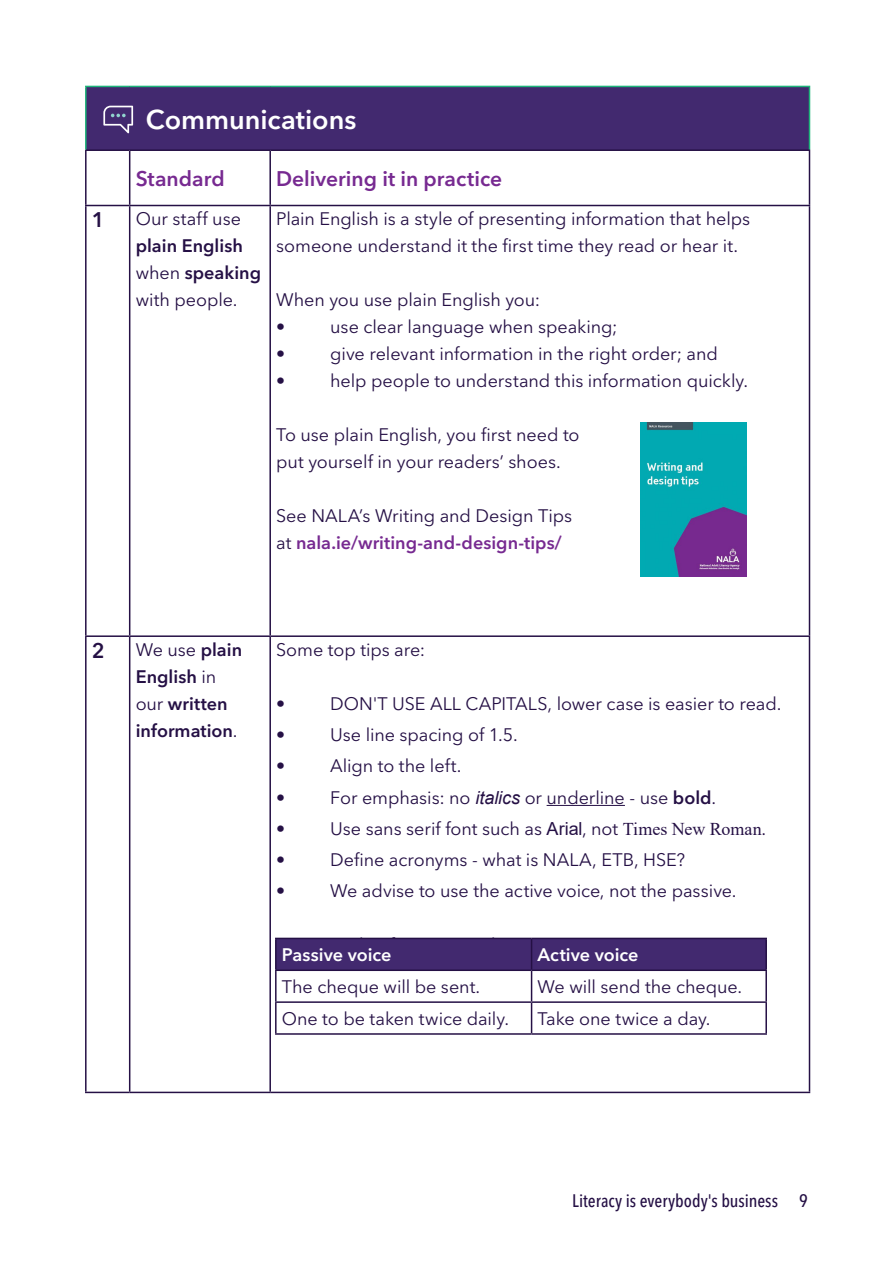
<style>
.page{position:relative;width:893px;height:1263px;background:#fff}
.page>*{position:absolute;margin:0;border:0;box-sizing:border-box;transform-origin:0 0}
.Intro_Dark_Purple{font:600 27px "Avenir Next LT Pro";color:#fff}
.Intro_Dark_Purple-2{font:600 21px "Avenir Next LT Pro";color:#772a91}
.Intro_Dark_Purple-3{font:600 21px "Avenir Next LT Pro";color:#251045}
.Intro_Dark_Purple-4{font:18px/27px "Avenir Next LT Pro";letter-spacing:-.005em;color:#251045}
.Intro_Dark_Purple-5{font:600 18px/27px "Avenir Next LT Pro";letter-spacing:.005em;color:#251045}
.Intro_Dark_Purple-6{font:600 18px "Avenir Next LT Pro";color:#772a91}
.t1{font:500 condensed 18px "Avenir Next LT Pro";color:#251045}
.Intro_Dark_Purple-7{font:600 18px "Avenir Next LT Pro";color:#fff}
.s1{font-weight:600}
.s2{font-weight:400;color:#251045}
.s3{font-weight:400}
.s4{font-family:"Arial";font-style:italic}
.s5{font-family:"Arial"}
.s6{font-family:"Times New Roman"}
</style>
<div class="page">
<div style="left:86px;top:86px;width:723px;height:64px;background:#42296f"></div>
<hr style="left:270px;top:149px;width:540px;height:2px;background:#251045">
<hr style="left:809px;top:151px;width:1px;height:54px;background:#251045">
<hr style="left:85px;top:149px;width:45px;height:2px;background:#251045">
<hr style="left:85px;top:151px;width:2px;height:54px;background:#251045">
<hr style="left:130px;top:149px;width:140px;height:2px;background:#251045">
<hr style="left:129px;top:151px;width:1px;height:54px;background:#251045">
<hr style="left:269px;top:151px;width:2px;height:54px;background:#251045">
<hr style="left:129px;top:206px;width:1px;height:429px;background:#251045">
<hr style="left:269px;top:206px;width:2px;height:429px;background:#251045">
<hr style="left:129px;top:637px;width:1px;height:455px;background:#251045">
<hr style="left:269px;top:637px;width:2px;height:455px;background:#251045">
<hr style="left:85px;top:1092px;width:45px;height:1px;background:#251045">
<hr style="left:130px;top:1092px;width:140px;height:1px;background:#251045">
<hr style="left:270px;top:1092px;width:540px;height:1px;background:#251045">
<hr style="left:85px;top:637px;width:2px;height:455px;background:#251045">
<hr style="left:809px;top:637px;width:1px;height:455px;background:#251045">
<hr style="left:85px;top:205px;width:45px;height:1px;background:#251045">
<hr style="left:85px;top:206px;width:2px;height:429px;background:#251045">
<hr style="left:130px;top:205px;width:140px;height:1px;background:#251045">
<hr style="left:270px;top:205px;width:540px;height:1px;background:#251045">
<hr style="left:809px;top:206px;width:1px;height:429px;background:#251045">
<hr style="left:85px;top:635px;width:45px;height:2px;background:#251045">
<hr style="left:130px;top:635px;width:140px;height:2px;background:#251045">
<hr style="left:270px;top:635px;width:540px;height:2px;background:#251045">
<hr style="left:85px;top:86px;width:45px;height:1px;background:#1eb47a">
<hr style="left:85px;top:87px;width:2px;height:62px;background:#1eb47a">
<hr style="left:130px;top:86px;width:140px;height:1px;background:#1eb47a">
<hr style="left:270px;top:86px;width:540px;height:1px;background:#1eb47a">
<hr style="left:809px;top:87px;width:1px;height:62px;background:#1eb47a">
<hr style="left:547px;top:805px;width:78px;height:1px;background:#251045">
<svg style="left:103px;top:106px;width:30px;height:27px"></svg>
<img style="left:640px;top:422px;width:106px;height:155px">
<div style="left:277px;top:939px;width:488px;height:30px;background:#42296f"></div>
<hr style="left:275px;top:938px;width:257px;height:1px;background:#251045">
<hr style="left:275px;top:939px;width:2px;height:30px;background:#251045">
<hr style="left:531px;top:1003px;width:1px;height:30px;background:#251045">
<hr style="left:275px;top:1003px;width:2px;height:30px;background:#251045">
<hr style="left:765px;top:1003px;width:2px;height:30px;background:#251045">
<hr style="left:275px;top:1033px;width:257px;height:2px;background:#251045">
<hr style="left:532px;top:1033px;width:235px;height:2px;background:#251045">
<hr style="left:275px;top:969px;width:257px;height:2px;background:#251045">
<hr style="left:275px;top:971px;width:2px;height:30px;background:#251045">
<hr style="left:275px;top:1001px;width:257px;height:2px;background:#251045">
<hr style="left:532px;top:938px;width:235px;height:1px;background:#251045">
<hr style="left:531px;top:939px;width:1px;height:30px;background:#251045">
<hr style="left:765px;top:939px;width:2px;height:30px;background:#251045">
<hr style="left:532px;top:969px;width:235px;height:2px;background:#251045">
<hr style="left:531px;top:971px;width:1px;height:30px;background:#251045">
<hr style="left:765px;top:971px;width:2px;height:30px;background:#251045">
<hr style="left:532px;top:1001px;width:235px;height:2px;background:#251045">
<p class="Intro_Dark_Purple" style="left:146px;top:103px;width:212px">Communications</p>
<p class="Intro_Dark_Purple-2" style="left:136px;top:166px;width:91px">Standard</p>
<p class="Intro_Dark_Purple-2" style="left:276px;top:166px;width:228px">Delivering it in practice</p>
<p class="Intro_Dark_Purple-3" style="left:92px;top:207px;width:14px">1</p>
<p class="Intro_Dark_Purple-4" style="left:136px;top:205px;width:127px">Our staff use <span class="s1">plain English </span>when <span class="s1">speaking </span>with people.</p>
<p class="Intro_Dark_Purple-4" style="left:276px;top:205px;width:475px">Plain English is a style of presenting information that helps someone understand it the first time they read or hear it.</p>
<p class="Intro_Dark_Purple-4" style="left:276px;top:286px;width:265px">When you use plain English you:</p>
<p class="Intro_Dark_Purple-4" style="left:276px;top:313px;width:10px">•</p>
<p class="Intro_Dark_Purple-4" style="left:330px;top:313px;width:289px">use clear language when speaking;</p>
<p class="Intro_Dark_Purple-4" style="left:276px;top:340px;width:10px">•</p>
<p class="Intro_Dark_Purple-4" style="left:330px;top:340px;width:389px">give relevant information in the right order; and</p>
<p class="Intro_Dark_Purple-4" style="left:276px;top:367px;width:10px">•</p>
<p class="Intro_Dark_Purple-4" style="left:330px;top:367px;width:419px">help people to understand this information quickly.</p>
<p class="Intro_Dark_Purple-4" style="left:276px;top:421px;width:305px">To use plain English, you first need to</p>
<p class="Intro_Dark_Purple-4" style="left:276px;top:448px;width:286px">put yourself in your readers’ shoes.</p>
<p class="Intro_Dark_Purple-4" style="left:276px;top:502px;width:297px">See NALA’s Writing and Design Tips</p>
<p class="Intro_Dark_Purple-6" style="left:276px;top:532px;width:287px"><span class="s2">at</span> nala.ie/writing-and-design-tips/</p>
<p class="Intro_Dark_Purple-3" style="left:92px;top:638px;width:14px">2</p>
<p class="Intro_Dark_Purple-5" style="left:136px;top:636px;width:108px"><span class="s3">We use</span> plain<br>English <span class="s3">in our</span> written information<span class="s3">.</span></p>
<p class="Intro_Dark_Purple-4" style="left:276px;top:636px;width:151px">Some top tips are:</p>
<p class="Intro_Dark_Purple-4" style="left:276px;top:690px;width:10px">•</p>
<p class="Intro_Dark_Purple-4" style="left:330px;top:690px;width:453px">DON'T USE ALL CAPITALS, lower case is easier to read.</p>
<p class="Intro_Dark_Purple-4" style="left:276px;top:721px;width:10px">•</p>
<p class="Intro_Dark_Purple-4" style="left:330px;top:721px;width:189px">Use line spacing of 1.5.</p>
<p class="Intro_Dark_Purple-4" style="left:276px;top:753px;width:10px">•</p>
<p class="Intro_Dark_Purple-4" style="left:330px;top:753px;width:133px">Align to the left.</p>
<p class="Intro_Dark_Purple-4" style="left:276px;top:784px;width:10px">•</p>
<p class="Intro_Dark_Purple-4" style="left:330px;top:784px;width:387px">For emphasis: no <span class="s4">italics</span> or underline - use <span class="s1">bold</span>.</p>
<p class="Intro_Dark_Purple-4" style="left:276px;top:815px;width:10px">•</p>
<p class="Intro_Dark_Purple-4" style="left:330px;top:815px;width:438px">Use sans serif font such as <span class="s5">Arial</span>, not <span class="s6">Times New Roman</span>.</p>
<p class="Intro_Dark_Purple-4" style="left:276px;top:846px;width:10px">•</p>
<p class="Intro_Dark_Purple-4" style="left:330px;top:846px;width:356px">Define acronyms - what is NALA, ETB, HSE?</p>
<p class="Intro_Dark_Purple-4" style="left:276px;top:878px;width:10px">•</p>
<p class="Intro_Dark_Purple-4" style="left:330px;top:878px;width:408px">We advise to use the active voice, not the passive.</p>
<p class="Intro_Dark_Purple-7" style="left:282px;top:944px;width:111px">Passive voice</p>
<p class="Intro_Dark_Purple-7" style="left:538px;top:944px;width:102px">Active voice</p>
<p class="Intro_Dark_Purple-4" style="left:282px;top:973px;width:200px">The cheque will be sent.</p>
<p class="Intro_Dark_Purple-4" style="left:538px;top:973px;width:206px">We will send the cheque.</p>
<p class="Intro_Dark_Purple-4" style="left:282px;top:1005px;width:229px">One to be taken twice daily.</p>
<p class="Intro_Dark_Purple-4" style="left:538px;top:1005px;width:175px">Take one twice a day.</p>
<p class="t1" style="left:572px;top:1190px;width:237px">Literacy is everybody's business 9</p>
</div>
